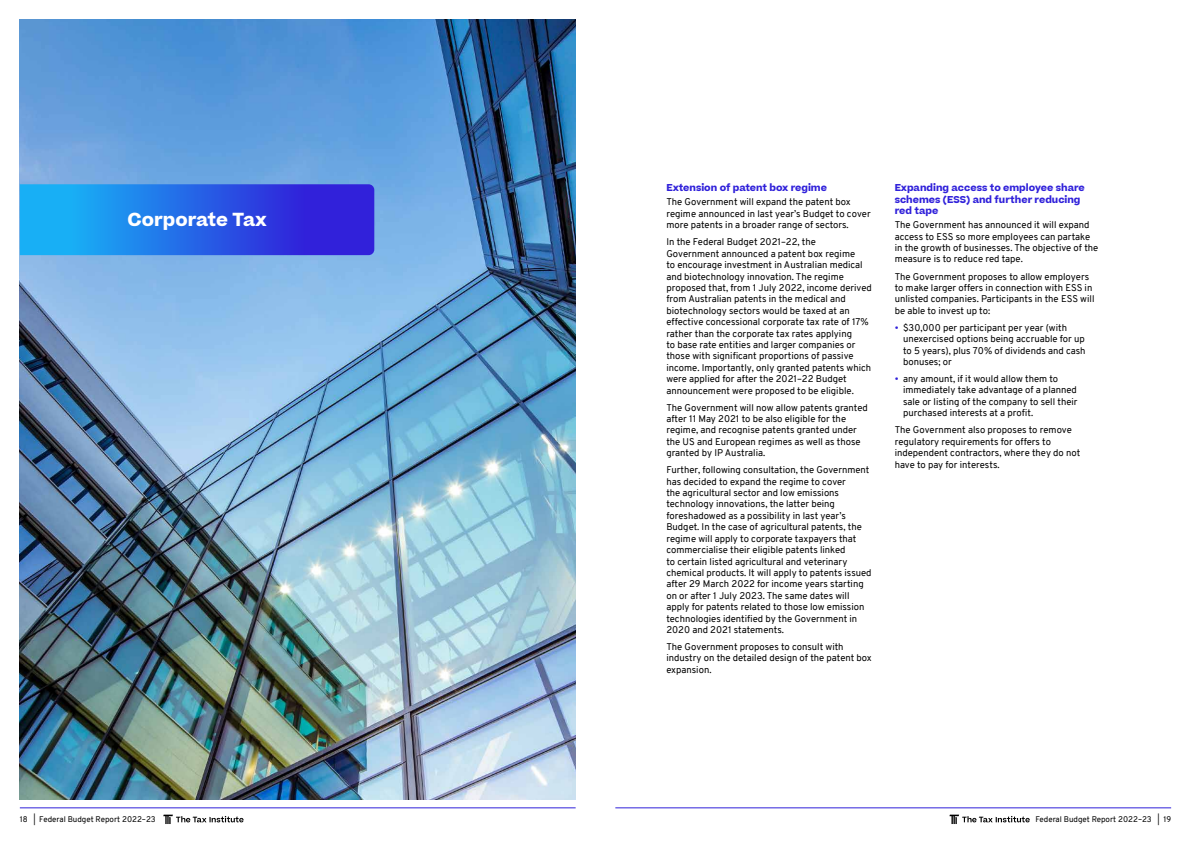
<style>
.page{position:relative;width:1191px;height:842px;background:#fff}
.page>*{position:absolute;margin:0;border:0;box-sizing:border-box;transform-origin:0 0}
.t1{font:700 18px "Beatrice";letter-spacing:-.005em;color:#fff}
.t2{font:9.5px/11.4px "Overpass";color:#000}
.t3{font:700 9.5px/11.4px "Beatrice";color:#3021da}
.t4{font:8px "Overpass";color:#000}
.s1{color:#3021da}
</style>
<div class="page">
<hr style="left:615px;top:808px;width:556px;height:1px;background:#3021da">
<svg style="left:949px;top:815px;width:80px;height:9px"></svg>
<hr style="left:20px;top:808px;width:555px;height:1px;background:#3021da">
<svg style="left:163px;top:815px;width:80px;height:9px"></svg>
<img style="left:20px;top:20px;width:555px;height:779px">
<svg style="left:20px;top:184px;width:354px;height:71px;background:#2565e6"></svg>
<h1 class="t1" style="left:127px;top:207px;width:141px">Corporate Tax</h1>
<p class="t3" style="left:666px;top:182px;width:162px">Extension of patent box regime</p>
<p class="t2" style="left:666px;top:196px;width:206px">The Government will expand the patent box regime announced in last year’s Budget to cover more patents in a broader range of sectors.</p>
<p class="t2" style="left:666px;top:236px;width:207px">In the Federal Budget 2021–22, the<br>Government announced a patent box regime<br>to encourage investment in Australian medical and biotechnology innovation. The regime proposed that, from 1 July 2022, income derived from Australian patents in the medical and biotechnology sectors would be taxed at an effective concessional corporate tax rate of 17% rather than the corporate tax rates applying<br>to base rate entities and larger companies or those with significant proportions of passive income. Importantly, only granted patents which were applied for after the 2021–22 Budget announcement were proposed to be eligible.</p>
<p class="t2" style="left:666px;top:402px;width:203px">The Government will now allow patents granted after 11 May 2021 to be also eligible for the regime, and recognise patents granted under the US and European regimes as well as those granted by IP Australia.</p>
<p class="t2" style="left:666px;top:464px;width:207px">Further, following consultation, the Government has decided to expand the regime to cover<br>the agricultural sector and low emissions technology innovations, the latter being foreshadowed as a possibility in last year’s Budget. In the case of agricultural patents, the regime will apply to corporate taxpayers that commercialise their eligible patents linked<br>to certain listed agricultural and veterinary chemical products. It will apply to patents issued after 29 March 2022 for income years starting on or after 1 July 2023. The same dates will apply for patents related to those low emission technologies identified by the Government in 2020 and 2021 statements.</p>
<p class="t2" style="left:666px;top:641px;width:207px">The Government proposes to consult with industry on the detailed design of the patent box expansion.</p>
<p class="t3" style="left:894px;top:182px;width:192px">Expanding access to employee share schemes (ESS) and further reducing red tape</p>
<p class="t2" style="left:894px;top:219px;width:205px">The Government has announced it will expand access to ESS so more employees can partake in the growth of businesses. The objective of the measure is to reduce red tape.</p>
<p class="t2" style="left:894px;top:271px;width:201px">The Government proposes to allow employers to make larger offers in connection with ESS in unlisted companies. Participants in the ESS will be able to invest up to:</p>
<p class="t2" style="left:903px;top:322px;width:184px;text-indent:-8px"><span class="s1">•</span> $30,000 per participant per year (with unexercised options being accruable for up to 5 years), plus 70% of dividends and cash bonuses; or</p>
<p class="t2" style="left:903px;top:373px;width:176px;text-indent:-8px"><span class="s1">•</span> any amount, if it would allow them to immediately take advantage of a planned sale or listing of the company to sell their purchased interests at a profit.</p>
<p class="t2" style="left:894px;top:424px;width:187px">The Government also proposes to remove regulatory requirements for offers to independent contractors, where they do not have to pay for interests.</p>
<p class="t4" style="left:20px;top:814px;width:137px">18 | Federal Budget Report 2022–23</p>
<p class="t4" style="left:1035px;top:814px;width:137px">Federal Budget Report 2022–23 | 19</p>
</div>
